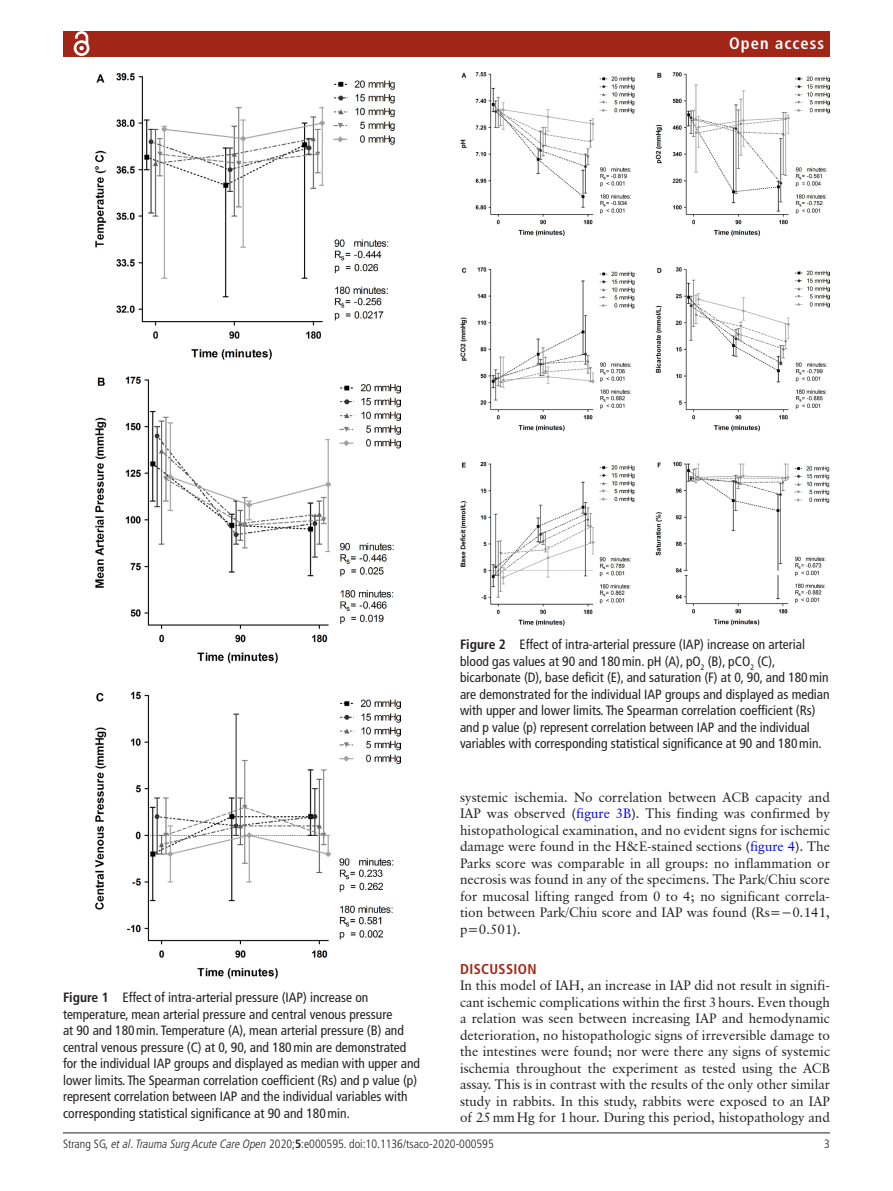
<style>
.page{position:relative;width:893px;height:1191px;background:#fff}
.page>*{position:absolute;margin:0;border:0;box-sizing:border-box;transform-origin:0 0}
.t1{font:700 condensed 16.5px "Frutiger LT Std";letter-spacing:.065em;color:#fff}
.t2{font:700 condensed 14.25px "Frutiger LT Pro";letter-spacing:.025em;color:#a12618}
.t3{font:13.5px/16.5px "Classical Garamond BT";color:#231f20;text-align:justify}
.t4{font:condensed 13.5px/16.5px "Frutiger LT Pro";color:#231f20}
.t5{font:300 condensed 12px "Frutiger LT Pro";color:#231f20}
.s1{font-weight:700}
.s2{color:#00f}
.s3{font-style:italic}
</style>
<div class="page">
<hr style="left:63px;top:1132px;width:767px;height:1px;background:#231f20">
<div style="left:63px;top:31px;width:767px;height:25px;background:#a12618"></div>
<svg style="left:72px;top:31px;width:19px;height:26px"></svg>
<img style="left:95px;top:73px;width:306px;height:905px">
<img style="left:460px;top:72px;width:370px;height:553px">
<p class="t1" style="left:729px;top:34px;width:97px">Open access</p>
<p class="t4" style="left:63px;top:989px;width:359px"><span class="s1">Figure 1</span> Effect of intra-arterial pressure (IAP) increase on temperature, mean arterial pressure and central venous pressure<br>at 90 and 180min. Temperature (A), mean arterial pressure (B) and central venous pressure (C) at 0, 90, and 180min are demonstrated for the individual IAP groups and displayed as median with upper and lower limits. The Spearman correlation coefficient (Rs) and p value (p) represent correlation between IAP and the individual variables with corresponding statistical significance at 90 and 180min.</p>
<p class="t4" style="left:460px;top:636px;width:371px"><span class="s1">Figure 2</span> Effect of intra-arterial pressure (IAP) increase on arterial blood gas values at 90 and 180min. pH (A), pO<sub>2</sub> (B), pCO<sub>2</sub> (C), bicarbonate (D), base deficit (E), and saturation (F) at 0, 90, and 180min are demonstrated for the individual IAP groups and displayed as median with upper and lower limits. The Spearman correlation coefficient (Rs) and p value (p) represent correlation between IAP and the individual variables with corresponding statistical significance at 90 and 180min.</p>
<p class="t3" style="left:460px;top:788px;width:371px">systemic ischemia. No correlation between ACB capacity and IAP was observed (<span class="s2">figure 3B</span>). This finding was confirmed by histopathological examination, and no evident signs for ischemic damage were found in the H&amp;E-stained sections (<span class="s2">figure 4</span>). The Parks score was comparable in all groups: no inflammation or necrosis was found in any of the specimens. The Park/Chiu score for mucosal lifting ranged from 0 to 4; no significant correla&shy;tion between Park/Chiu score and IAP was found (Rs=−0.141, p=0.501).</p>
<p class="t2" style="left:460px;top:960px;width:78px">DISCUSSION</p>
<p class="t3" style="left:460px;top:977px;width:371px">In this model of IAH, an increase in IAP did not result in signifi&shy;cant ischemic complications within the first 3hours. Even though a relation was seen between increasing IAP and hemodynamic deterioration, no histopathologic signs of irreversible damage to the intestines were found; nor were there any signs of systemic ischemia throughout the experiment as tested using the ACB assay. This is in contrast with the results of the only other similar study in rabbits. In this study, rabbits were exposed to an IAP of 25mmHg for 1hour. During this period, histopathology and</p>
<p class="t5" style="left:63px;top:1136px;width:432px">Strang SG<span class="s3">, et al</span>. <span class="s3">Trauma Surg Acute Care Open</span> 2020;<span class="s1">5</span>:e000595. doi:10.1136/tsaco-2020-000595</p>
<p class="t5" style="left:824px;top:1136px;width:7px">3</p>
</div>
